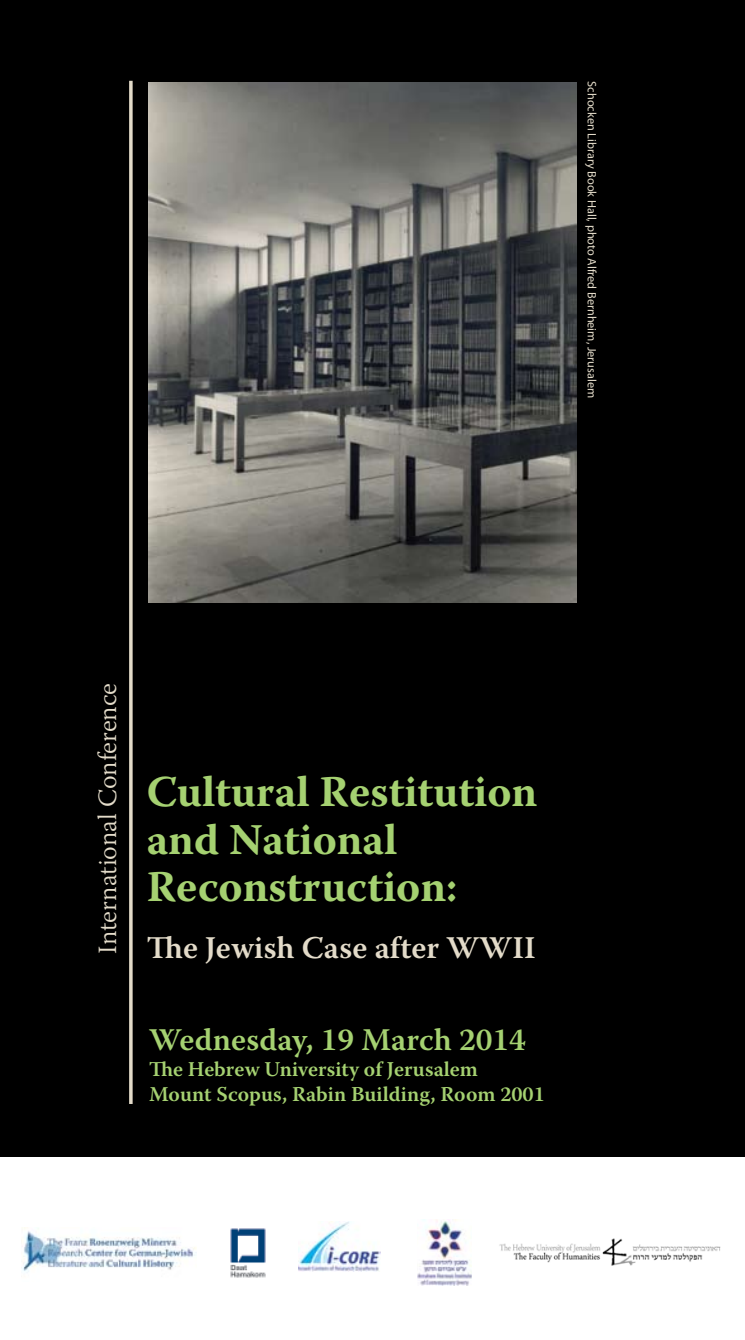
<style>
.page{position:relative;width:745px;height:1340px;background:#fff}
.page>*{position:absolute;margin:0;border:0;box-sizing:border-box;transform-origin:0 0}
.t1{font:700 43.75px/47.2px "Warnock Pro";color:#a5d171}
.t2{font:600 31.5px "Warnock Pro";letter-spacing:.005em;color:#e3dbc9}
.t3{font:600 31.5px "Warnock Pro";color:#a5d171}
.t4{font:300 26.25px "Warnock Pro";color:#e3dbc9}
.t5{font:600 21px/25.2px "Warnock Pro";color:#a5d171}
.t6{font:12.25px "Myriad Pro";color:#e3dbc9}
</style>
<div class="page">
<div style="left:0;top:0;width:744px;height:1156px;background:#000"></div>
<img style="left:149px;top:83px;width:426px;height:519px">
<hr style="left:129px;top:81px;width:3px;height:1022px;background:#e3dbc9">
<img style="left:230px;top:1228px;width:36px;height:50px">
<img style="left:21px;top:1227px;width:175px;height:46px">
<img style="left:499px;top:1238px;width:222px;height:28px">
<img style="left:417px;top:1219px;width:54px;height:66px">
<img style="left:299px;top:1221px;width:81px;height:50px">
<p class="t6" style="left:599px;top:81px;width:318px;rotate:90deg">Schocken Library Book Hall, photo Alfred Bernheim, Jerusalem</p>
<p class="t4" style="left:92px;top:953px;width:272px;rotate:-90deg">International Conference</p>
<h1 class="t1" style="left:147px;top:767px;width:392px">Cultural Restitution and National<br>Reconstruction:</h1>
<h2 class="t2" style="left:147px;top:928px;width:390px">The Jewish Case after WWII</h2>
<h2 class="t3" style="left:149px;top:1021px;width:378px">Wednesday, 19 March 2014</h2>
<p class="t5" style="left:149px;top:1055px;width:397px">The Hebrew University of Jerusalem<br>Mount Scopus, Rabin Building, Room 2001</p>
</div>
